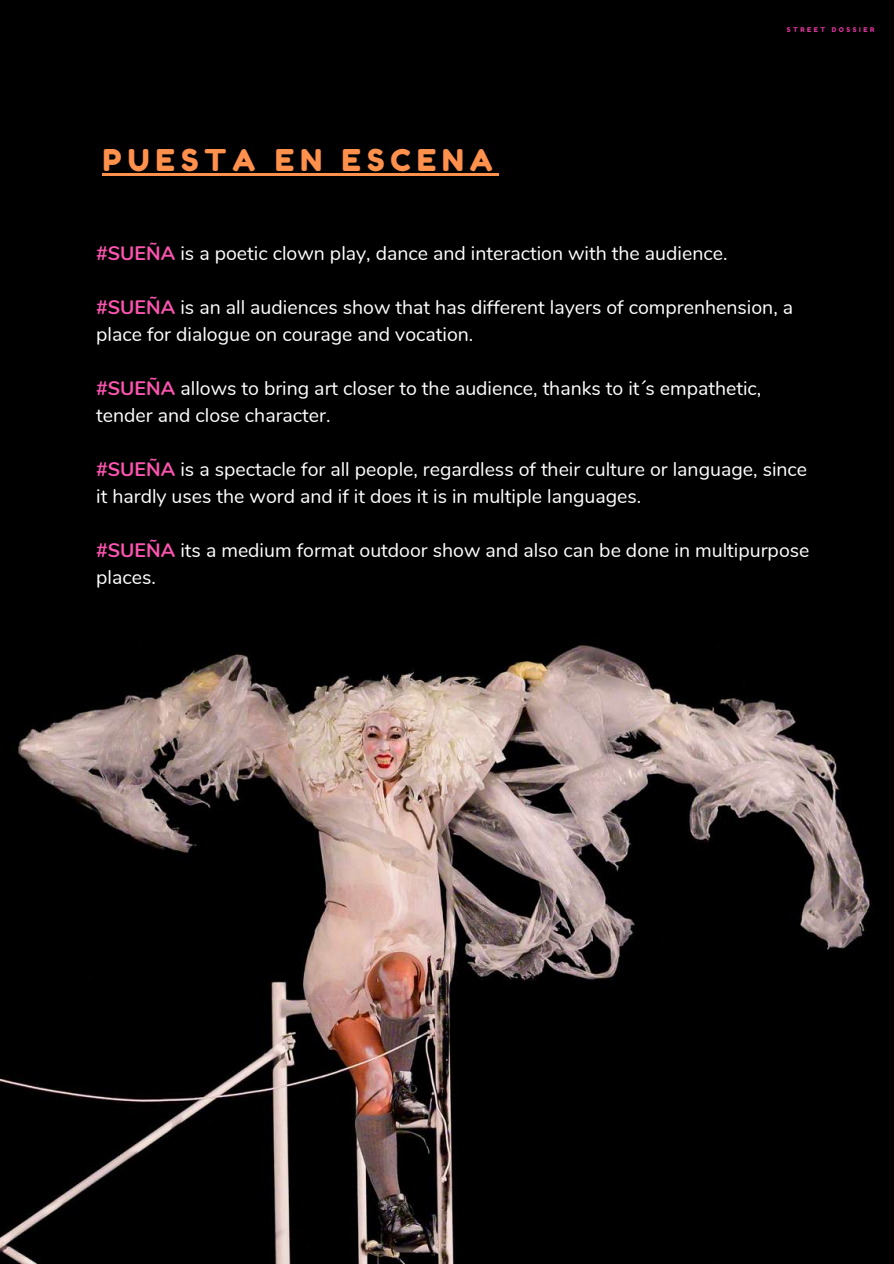
<style>
.page{position:relative;width:894px;height:1264px;background:#fff}
.page>*{position:absolute;margin:0;border:0;box-sizing:border-box;transform-origin:0 0}
.t1{font:30px "Fredoka One";letter-spacing:.2em;color:#ff914d}
.t2{font:19.5px/27px "Nunito";color:#fff}
.t3{font:6.6px "Fredoka One";letter-spacing:.38em;color:#db349a}
.s1{font-weight:700;color:#fc54af}
</style>
<div class="page">
<img style="left:0;top:631px;width:893px;height:632px">
<div style="left:0;top:0;width:893px;height:631px;background:#000"></div>
<hr style="left:103px;top:174px;width:396px;height:2px;background:#ff914d">
<h1 class="t1" style="left:103px;top:142px;width:391px">PUESTA EN ESCENA</h1>
<p class="t3" style="left:786px;top:26px;width:89px">STREET DOSSIER</p>
<p class="t2" style="left:96px;top:240px;width:632px"><span class="s1">#SUEÑA</span> is a poetic clown play, dance and interaction with the audience.</p>
<p class="t2" style="left:96px;top:294px;width:698px"><span class="s1">#SUEÑA</span> is an all audiences show that has different layers of comprenhension, a place for dialogue on courage and vocation.</p>
<p class="t2" style="left:96px;top:375px;width:666px"><span class="s1">#SUEÑA</span> allows to bring art closer to the audience, thanks to it´s empathetic, tender and close character.</p>
<p class="t2" style="left:96px;top:456px;width:712px"><span class="s1">#SUEÑA</span> is a spectacle for all people, regardless of their culture or language, since it hardly uses the word and if it does it is in multiple languages.</p>
<p class="t2" style="left:96px;top:537px;width:714px"><span class="s1">#SUEÑA</span> its a medium format outdoor show and also can be done in multipurpose places.</p>
</div>
